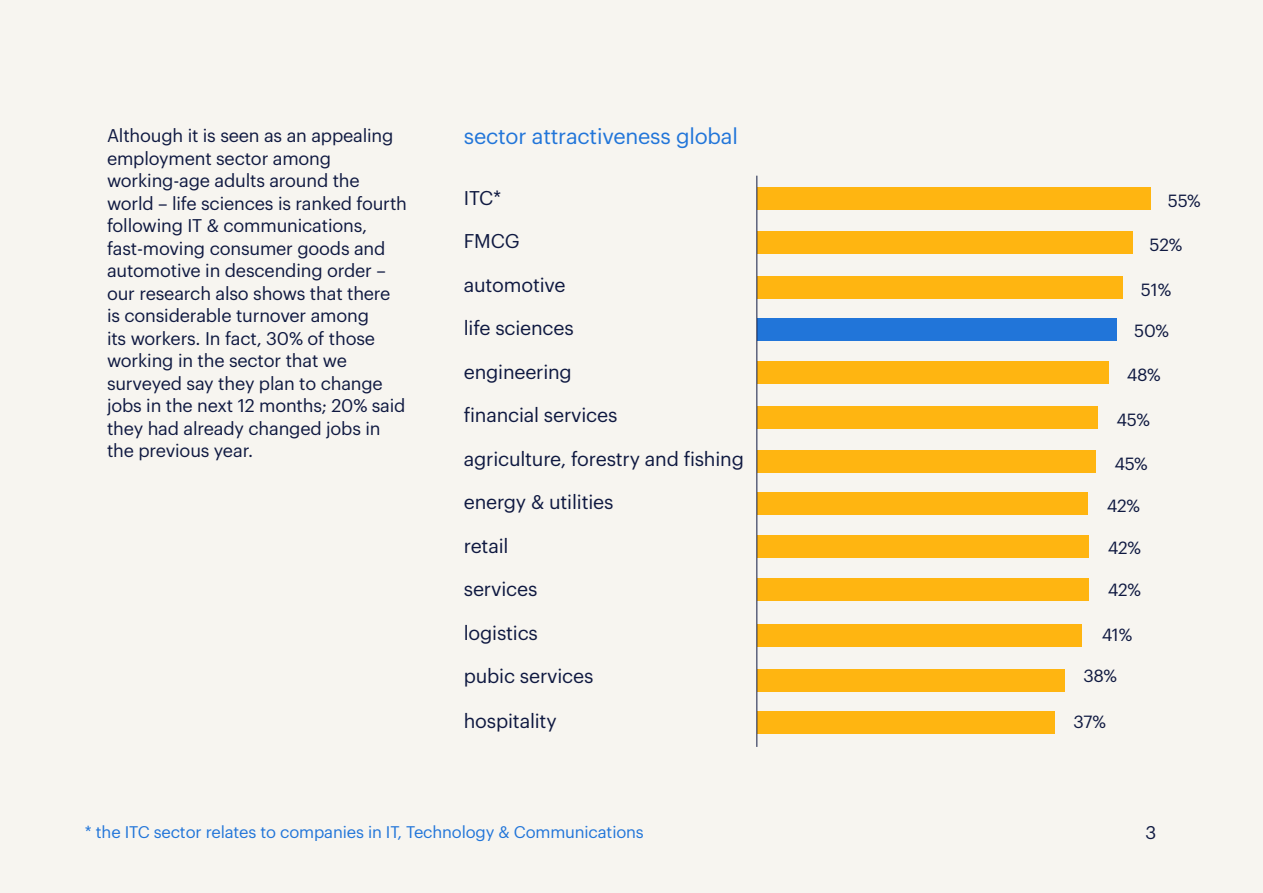
<style>
.page{position:relative;width:1263px;height:893px;background:#f7f5f0}
.page>*{position:absolute;margin:0;border:0;box-sizing:border-box;transform-origin:0 0}
.t1{font:21.6px "Graphik LCG";letter-spacing:-.01em;color:#2175d9}
.t2{font:19.5px "Graphik LCG";letter-spacing:-.01em;color:#0f1941}
.t3{font:18px/22.5px "Graphik LCG";letter-spacing:-.01em;color:#0f1941}
.t4{font:17.25px "Graphik LCG";letter-spacing:-.01em;color:#0f1941}
.t5{font:16.5px "Graphik LCG";letter-spacing:-.01em;color:#2175d9}
</style>
<div class="page">
<div style="left:757px;top:187px;width:401px;height:22px;background:#ffb511"></div>
<div style="left:757px;top:232px;width:401px;height:22px;background:#ffb511"></div>
<div style="left:757px;top:276px;width:401px;height:23px;background:#ffb511"></div>
<div style="left:757px;top:318px;width:401px;height:22px;background:#2175d9"></div>
<div style="left:757px;top:361px;width:401px;height:23px;background:#ffb511"></div>
<div style="left:757px;top:407px;width:401px;height:22px;background:#ffb511"></div>
<div style="left:757px;top:451px;width:401px;height:22px;background:#ffb511"></div>
<div style="left:757px;top:493px;width:387px;height:22px;background:#ffb511"></div>
<div style="left:757px;top:536px;width:387px;height:22px;background:#ffb511"></div>
<div style="left:757px;top:579px;width:387px;height:22px;background:#ffb511"></div>
<div style="left:757px;top:624px;width:387px;height:23px;background:#ffb511"></div>
<div style="left:757px;top:670px;width:374px;height:22px;background:#ffb511"></div>
<div style="left:1152px;top:171px;width:65px;height:55px;background:#f7f5f0"></div>
<div style="left:1133px;top:215px;width:65px;height:55px;background:#f7f5f0"></div>
<div style="left:1123px;top:260px;width:66px;height:55px;background:#f7f5f0"></div>
<div style="left:1117px;top:302px;width:69px;height:54px;background:#f7f5f0"></div>
<div style="left:1109px;top:345px;width:69px;height:55px;background:#f7f5f0"></div>
<div style="left:1098px;top:391px;width:70px;height:54px;background:#f7f5f0"></div>
<div style="left:1096px;top:435px;width:70px;height:54px;background:#f7f5f0"></div>
<div style="left:1089px;top:477px;width:69px;height:54px;background:#f7f5f0"></div>
<div style="left:1090px;top:518px;width:69px;height:55px;background:#f7f5f0"></div>
<div style="left:1090px;top:560px;width:69px;height:55px;background:#f7f5f0"></div>
<div style="left:1082px;top:605px;width:70px;height:55px;background:#f7f5f0"></div>
<div style="left:757px;top:712px;width:360px;height:22px;background:#ffb511"></div>
<div style="left:1065px;top:647px;width:70px;height:54px;background:#f7f5f0"></div>
<div style="left:1055px;top:692px;width:69px;height:55px;background:#f7f5f0"></div>
<hr style="left:756px;top:176px;width:1px;height:571px;background:#0f1941">
<p class="t3" style="left:107px;top:123px;width:301px">Although it is seen as an appealing employment sector among working-age adults around the world – life sciences is ranked fourth following IT &amp; communications, fast-moving consumer goods and automotive in descending order – our research also shows that there is considerable turnover among<br>its workers. In fact, 30% of those working in the sector that we surveyed say they plan to change jobs in the next 12 months; 20% said they had already changed jobs in the previous year.</p>
<p class="t1" style="left:464px;top:120px;width:276px">sector attractiveness global</p>
<p class="t2" style="left:464px;top:183px;width:39px">ITC*</p>
<p class="t2" style="left:464px;top:226px;width:57px">FMCG</p>
<p class="t2" style="left:464px;top:270px;width:103px">automotive</p>
<p class="t2" style="left:464px;top:313px;width:111px">life sciences</p>
<p class="t2" style="left:464px;top:357px;width:109px">engineering</p>
<p class="t2" style="left:464px;top:400px;width:155px">financial services</p>
<p class="t2" style="left:464px;top:444px;width:282px">agriculture, forestry and fishing</p>
<p class="t2" style="left:464px;top:487px;width:151px">energy &amp; utilities</p>
<p class="t2" style="left:464px;top:531px;width:46px">retail</p>
<p class="t2" style="left:464px;top:574px;width:75px">services</p>
<p class="t2" style="left:464px;top:618px;width:76px">logistics</p>
<p class="t2" style="left:464px;top:661px;width:131px">pubic services</p>
<p class="t2" style="left:464px;top:706px;width:94px">hospitality</p>
<p class="t5" style="left:85px;top:820px;width:560px">* the ITC sector relates to companies in IT, Technology &amp; Communications</p>
<p class="t4" style="left:1168px;top:187px;width:34px">55%</p>
<p class="t4" style="left:1149px;top:232px;width:34px">52%</p>
<p class="t4" style="left:1141px;top:277px;width:32px">51%</p>
<p class="t4" style="left:1134px;top:318px;width:37px">50%</p>
<p class="t4" style="left:1127px;top:362px;width:36px">48%</p>
<p class="t4" style="left:1116px;top:407px;width:35px">45%</p>
<p class="t4" style="left:1114px;top:451px;width:35px">45%</p>
<p class="t4" style="left:1107px;top:493px;width:35px">42%</p>
<p class="t4" style="left:1108px;top:535px;width:35px">42%</p>
<p class="t4" style="left:1108px;top:577px;width:35px">42%</p>
<p class="t4" style="left:1102px;top:621px;width:32px">41%</p>
<p class="t4" style="left:1083px;top:663px;width:35px">38%</p>
<p class="t4" style="left:1073px;top:709px;width:34px">37%</p>
<p class="t3" style="left:1145px;top:820px;width:12px">3</p>
</div>
